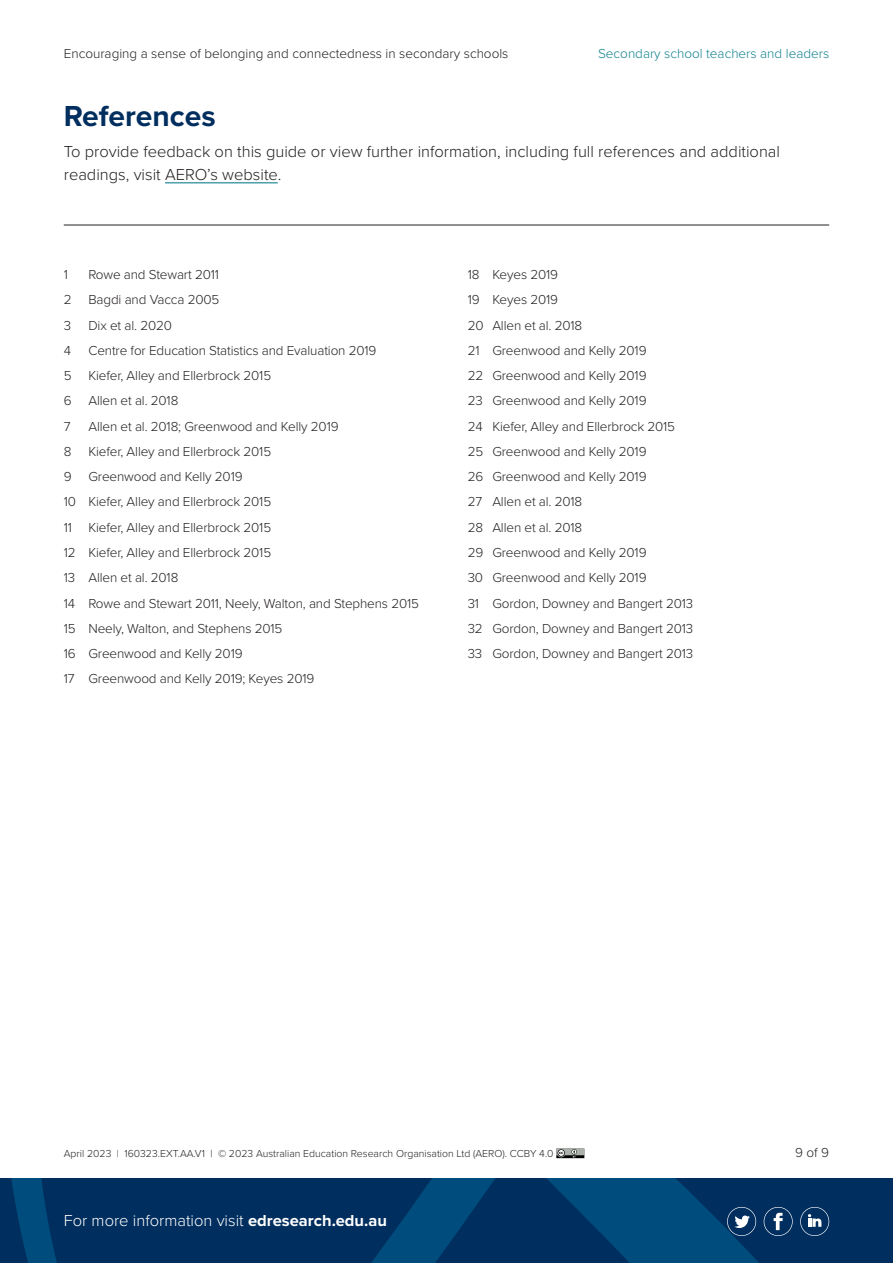
<style>
.page{position:relative;width:893px;height:1263px;background:#fff}
.page>*{position:absolute;margin:0;border:0;box-sizing:border-box;transform-origin:0 0}
.t1{font:700 30px "Proxima Nova";color:#002e5e}
.t2{font:300 16.5px/22.5px "Proxima Nova";color:#231f20}
.Footer_-_white_text{font:300 16.5px "Proxima Nova";color:#fff}
.References{font:300 13.5px "Proxima Nova";letter-spacing:-.01em;color:#231f20}
.t3{font:300 13.5px "Proxima Nova";color:#108290}
.t4{font:300 10.5px "Proxima Nova";color:#231f20}
.s1{font-weight:700}
</style>
<div class="page">
<svg style="left:4px;top:1178px;width:889px;height:85px;background:#003565"></svg>
<hr style="left:64px;top:225px;width:765px;height:1px;background:#231f20">
<svg style="left:727px;top:1207px;width:29px;height:29px"></svg>
<svg style="left:764px;top:1207px;width:29px;height:29px"></svg>
<svg style="left:800px;top:1207px;width:29px;height:29px"></svg>
<hr style="left:165px;top:182px;width:113px;height:1px;background:#108290">
<svg style="left:556px;top:1148px;width:28px;height:10px"></svg>
<p class="References" style="left:64px;top:43px;width:446px">Encouraging a sense of belonging and connectedness in secondary schools</p>
<p class="t3" style="left:598px;top:43px;width:233px">Secondary school teachers and leaders</p>
<p class="t1" style="left:64px;top:94px;width:154px">References</p>
<p class="t2" style="left:64px;top:140px;width:718px">To provide feedback on this guide or view further information, including full references and additional readings, visit AERO’s website.</p>
<p class="References" style="left:64px;top:265px;width:6px">1</p>
<p class="References" style="left:88px;top:265px;width:132px">Rowe and Stewart 2011</p>
<p class="References" style="left:64px;top:290px;width:157px">2 Bagdi and Vacca 2005</p>
<p class="References" style="left:64px;top:315px;width:9px">3</p>
<p class="References" style="left:88px;top:315px;width:85px">Dix et al. 2020</p>
<p class="References" style="left:64px;top:340px;width:9px">4</p>
<p class="References" style="left:88px;top:340px;width:290px">Centre for Education Statistics and Evaluation 2019</p>
<p class="References" style="left:64px;top:366px;width:209px">5 Kiefer, Alley and Ellerbrock 2015</p>
<p class="References" style="left:64px;top:391px;width:116px">6 Allen et al. 2018</p>
<p class="References" style="left:64px;top:416px;width:8px">7</p>
<p class="References" style="left:88px;top:416px;width:252px">Allen et al. 2018; Greenwood and Kelly 2019</p>
<p class="References" style="left:64px;top:441px;width:9px">8</p>
<p class="References" style="left:88px;top:441px;width:184px">Kiefer, Alley and Ellerbrock 2015</p>
<p class="References" style="left:64px;top:467px;width:180px">9 Greenwood and Kelly 2019</p>
<p class="References" style="left:64px;top:492px;width:209px">10 Kiefer, Alley and Ellerbrock 2015</p>
<p class="References" style="left:64px;top:517px;width:209px">11 Kiefer, Alley and Ellerbrock 2015</p>
<p class="References" style="left:64px;top:542px;width:209px">12 Kiefer, Alley and Ellerbrock 2015</p>
<p class="References" style="left:64px;top:568px;width:116px">13 Allen et al. 2018</p>
<p class="References" style="left:64px;top:593px;width:357px">14 Rowe and Stewart 2011, Neely, Walton, and Stephens 2015</p>
<p class="References" style="left:64px;top:618px;width:220px">15 Neely, Walton, and Stephens 2015</p>
<p class="References" style="left:64px;top:643px;width:180px">16 Greenwood and Kelly 2019</p>
<p class="References" style="left:64px;top:669px;width:252px">17 Greenwood and Kelly 2019; Keyes 2019</p>
<p class="References" style="left:468px;top:265px;width:92px">18 Keyes 2019</p>
<p class="References" style="left:468px;top:290px;width:92px">19 Keyes 2019</p>
<p class="References" style="left:468px;top:315px;width:116px">20 Allen et al. 2018</p>
<p class="References" style="left:468px;top:340px;width:180px">21 Greenwood and Kelly 2019</p>
<p class="References" style="left:468px;top:366px;width:180px">22 Greenwood and Kelly 2019</p>
<p class="References" style="left:468px;top:391px;width:180px">23 Greenwood and Kelly 2019</p>
<p class="References" style="left:468px;top:416px;width:209px">24 Kiefer, Alley and Ellerbrock 2015</p>
<p class="References" style="left:468px;top:441px;width:180px">25 Greenwood and Kelly 2019</p>
<p class="References" style="left:468px;top:467px;width:180px">26 Greenwood and Kelly 2019</p>
<p class="References" style="left:468px;top:492px;width:116px">27 Allen et al. 2018</p>
<p class="References" style="left:468px;top:517px;width:116px">28 Allen et al. 2018</p>
<p class="References" style="left:468px;top:542px;width:180px">29 Greenwood and Kelly 2019</p>
<p class="References" style="left:468px;top:568px;width:180px">30 Greenwood and Kelly 2019</p>
<p class="References" style="left:468px;top:593px;width:227px">31 Gordon, Downey and Bangert 2013</p>
<p class="References" style="left:468px;top:618px;width:227px">32 Gordon, Downey and Bangert 2013</p>
<p class="References" style="left:468px;top:643px;width:227px">33 Gordon, Downey and Bangert 2013</p>
<p class="t4" style="left:64px;top:1145px;width:491px">April 2023 | 160323.EXT.AA.V1 | © 2023 Australian Education Research Organisation Ltd (AERO). CCBY 4.0</p>
<p class="References" style="left:795px;top:1142px;width:36px">9 of 9</p>
<p class="Footer_-_white_text" style="left:64px;top:1208px;width:325px">For more information visit <span class="s1">edresearch.edu.au</span></p>
</div>
